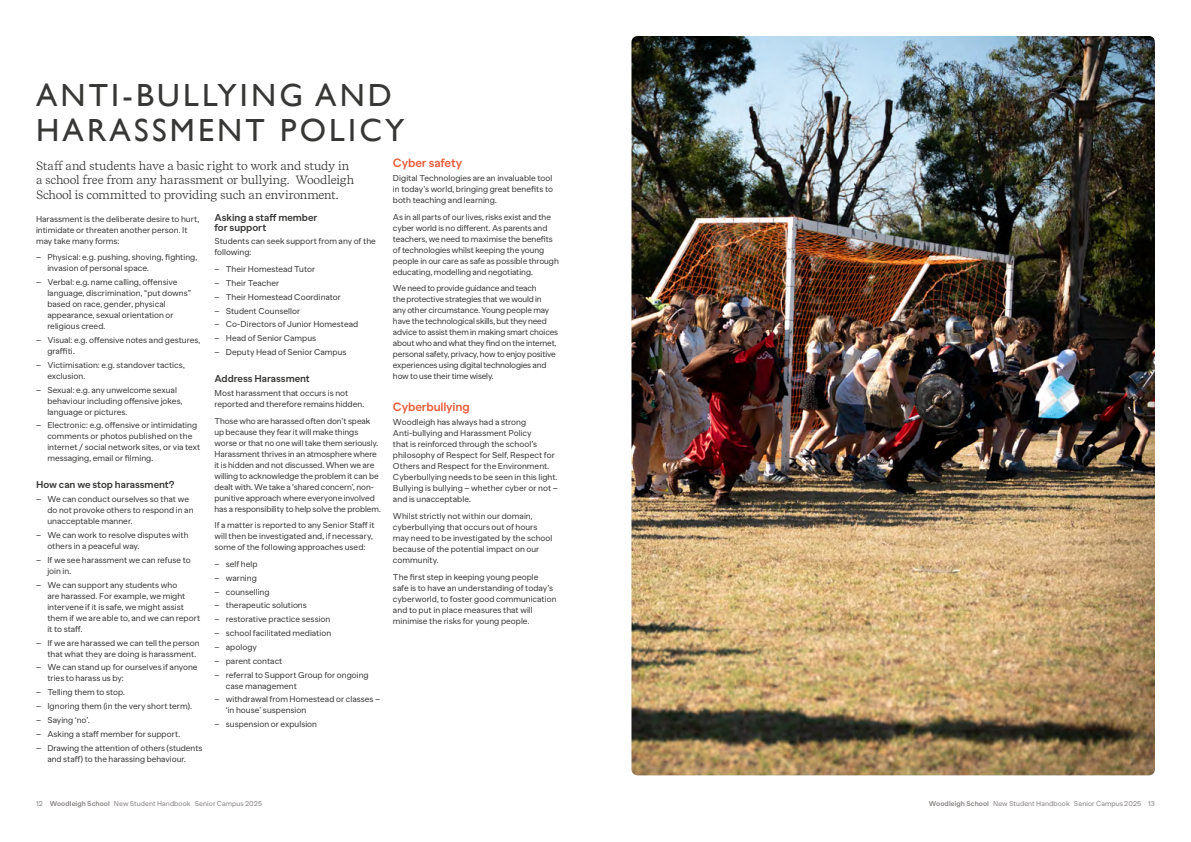
<style>
.page{position:relative;width:1191px;height:842px;background:#fff}
.page>*{position:absolute;margin:0;border:0;box-sizing:border-box;transform-origin:0 0}
.t1{font:32px/35px "Gill Sans";letter-spacing:.1em;color:#373736}
.t2{font:12px/14.4px "Recife Text";letter-spacing:-.02em;color:#373736}
.t3{font:700 12px "MNKY Banana Grotesk";letter-spacing:-.01em;color:#ea5d3a}
.t4{font:700 10px/10px "MNKY Banana Grotesk";letter-spacing:-.005em;color:#373736}
.t5{font:8.5px/11px "MNKY Banana Grotesk";color:#373736}
.t6{font:7px "MNKY Banana Grotesk";letter-spacing:.01em;color:#858180}
.s1{font-weight:700}
</style>
<div class="page">
<img style="left:631px;top:36px;width:524px;height:739px">
<h1 class="t1" style="left:36px;top:77px;width:370px">ANTI-BULLYING AND<br>HARASSMENT POLICY</h1>
<h2 class="t2" style="left:36px;top:158px;width:320px">Staff and students have a basic right to work and study in a school free from any harassment or bullying. Woodleigh<br>School is committed to providing such an environment.</h2>
<p class="t5" style="left:36px;top:213px;width:165px">Harassment is the deliberate desire to hurt, intimidate or threaten another person. It may take many forms:</p>
<p class="t5" style="left:47px;top:252px;width:151px;text-indent:-11px">– Physical: e.g. pushing, shoving, fighting, invasion of personal space.</p>
<p class="t5" style="left:47px;top:277px;width:145px;text-indent:-11px">– Verbal: e.g. name calling, offensive language, discrimination, “put downs” based on race, gender, physical appearance, sexual orientation or religious creed.</p>
<p class="t5" style="left:47px;top:334px;width:154px;text-indent:-11px">– Visual: e.g. offensive notes and gestures, graffiti.</p>
<p class="t5" style="left:47px;top:359px;width:139px;text-indent:-11px">– Victimisation: e.g. standover tactics, exclusion.</p>
<p class="t5" style="left:47px;top:384px;width:137px;text-indent:-11px">– Sexual: e.g. any unwelcome sexual behaviour including offensive jokes, language or pictures.</p>
<p class="t5" style="left:47px;top:420px;width:155px;text-indent:-11px">– Electronic: e.g. offensive or intimidating comments or photos published on the internet / social network sites, or via text messaging, email or filming.</p>
<p class="t4" style="left:36px;top:480px;width:140px">How can we stop harassment?</p>
<p class="t5" style="left:47px;top:494px;width:148px;text-indent:-11px">– We can conduct ourselves so that we do not provoke others to respond in an unacceptable manner.</p>
<p class="t5" style="left:47px;top:530px;width:143px;text-indent:-11px">– We can work to resolve disputes with others in a peaceful way.</p>
<p class="t5" style="left:47px;top:554px;width:145px;text-indent:-11px">– If we see harassment we can refuse to join in.</p>
<p class="t5" style="left:47px;top:579px;width:154px;text-indent:-11px">– We can support any students who<br>are harassed. For example, we might intervene if it is safe, we might assist them if we are able to, and we can report it to staff.</p>
<p class="t5" style="left:47px;top:637px;width:154px;text-indent:-11px">– If we are harassed we can tell the person that what they are doing is harassment.</p>
<p class="t5" style="left:47px;top:662px;width:152px;text-indent:-11px">– We can stand up for ourselves if anyone tries to harass us by:</p>
<p class="t5" style="left:36px;top:687px;width:90px">– Telling them to stop.</p>
<p class="t5" style="left:36px;top:701px;width:157px">– Ignoring them (in the very short term).</p>
<p class="t5" style="left:36px;top:715px;width:55px">– Saying ‘no’.</p>
<p class="t5" style="left:36px;top:728px;width:146px">– Asking a staff member for support.</p>
<p class="t5" style="left:47px;top:742px;width:157px;text-indent:-11px">– Drawing the attention of others (students and staff) to the harassing behaviour.</p>
<h2 class="t3" style="left:393px;top:157px;width:71px">Cyber safety</h2>
<p class="t5" style="left:393px;top:173px;width:161px;text-align:justify">Digital Technologies are an invaluable tool in today’s world, bringing great benefits to both teaching and learning.</p>
<p class="t5" style="left:393px;top:211px;width:167px">As in all parts of our lives, risks exist and the cyber world is no different. As parents and teachers, we need to maximise the benefits of technologies whilst keeping the young people in our care as safe as possible through educating, modelling and negotiating.</p>
<p class="t5" style="left:393px;top:283px;width:167px">We need to provide guidance and teach<br>the protective strategies that we would in<br>any other circumstance. Young people may have the technological skills, but they need advice to assist them in making smart choices about who and what they find on the internet, personal safety, privacy, how to enjoy positive experiences using digital technologies and how to use their time wisely.</p>
<h2 class="t3" style="left:393px;top:401px;width:78px">Cyberbullying</h2>
<p class="t5" style="left:393px;top:417px;width:166px">Woodleigh has always had a strong Anti-bullying and Harassment Policy<br>that is reinforced through the school’s philosophy of Respect for Self, Respect for Others and Respect for the Environment.<br>Cyberbullying needs to be seen in this light.<br>Bullying is bullying – whether cyber or not – and is unacceptable.</p>
<p class="t5" style="left:393px;top:510px;width:161px">Whilst strictly not within our domain, cyberbullying that occurs out of hours may need to be investigated by the school because of the potential impact on our community.</p>
<p class="t5" style="left:393px;top:571px;width:165px">The first step in keeping young people<br>safe is to have an understanding of today’s cyberworld, to foster good communication and to put in place measures that will minimise the risks for young people.</p>
<p class="t4" style="left:214px;top:212px;width:104px">Asking a staff member for support</p>
<p class="t5" style="left:214px;top:236px;width:163px">Students can seek support from any of the following:</p>
<p class="t5" style="left:214px;top:264px;width:102px">– Their Homestead Tutor</p>
<p class="t5" style="left:214px;top:277px;width:66px">– Their Teacher</p>
<p class="t5" style="left:214px;top:291px;width:128px">– Their Homestead Coordinator</p>
<p class="t5" style="left:214px;top:305px;width:87px">– Student Counsellor</p>
<p class="t5" style="left:214px;top:319px;width:145px">– Co-Directors of Junior Homestead</p>
<p class="t5" style="left:214px;top:333px;width:103px">– Head of Senior Campus</p>
<p class="t5" style="left:214px;top:347px;width:133px">– Deputy Head of Senior Campus</p>
<p class="t4" style="left:214px;top:374px;width:97px">Address Harassment</p>
<p class="t5" style="left:214px;top:387px;width:151px">Most harassment that occurs is not reported and therefore remains hidden.</p>
<p class="t5" style="left:214px;top:415px;width:168px">Those who are harassed often don’t speak up because they fear it will make things worse or that no one will take them seriously.<br>Harassment thrives in an atmosphere where it is hidden and not discussed. When we are willing to acknowledge the problem it can be dealt with. We take a ‘shared concern’, non&shy;punitive approach where everyone involved has a responsibility to help solve the problem.</p>
<p class="t5" style="left:214px;top:520px;width:162px">If a matter is reported to any Senior Staff it will then be investigated and, if necessary, some of the following approaches used:</p>
<p class="t5" style="left:214px;top:558px;width:45px">– self help</p>
<p class="t5" style="left:214px;top:572px;width:44px">– warning</p>
<p class="t5" style="left:214px;top:586px;width:57px">– counselling</p>
<p class="t5" style="left:214px;top:600px;width:94px">– therapeutic solutions</p>
<p class="t5" style="left:214px;top:614px;width:117px">– restorative practice session</p>
<p class="t5" style="left:214px;top:628px;width:118px">– school facilitated mediation</p>
<p class="t5" style="left:214px;top:642px;width:44px">– apology</p>
<p class="t5" style="left:214px;top:655px;width:70px">– parent contact</p>
<p class="t5" style="left:226px;top:669px;width:144px;text-indent:-11px">– referral to Support Group for ongoing case management</p>
<p class="t5" style="left:226px;top:694px;width:156px;text-indent:-11px">– withdrawal from Homestead or classes – ‘in house’ suspension</p>
<p class="t5" style="left:214px;top:719px;width:104px">– suspension or expulsion</p>
<p class="t6" style="left:36px;top:800px;width:228px">12 <span class="s1">Woodleigh School</span> New Student Handbook Senior Campus 2025</p>
<p class="t6" style="left:929px;top:800px;width:228px"><span class="s1">Woodleigh School</span> New Student Handbook Senior Campus 2025 13</p>
</div>
